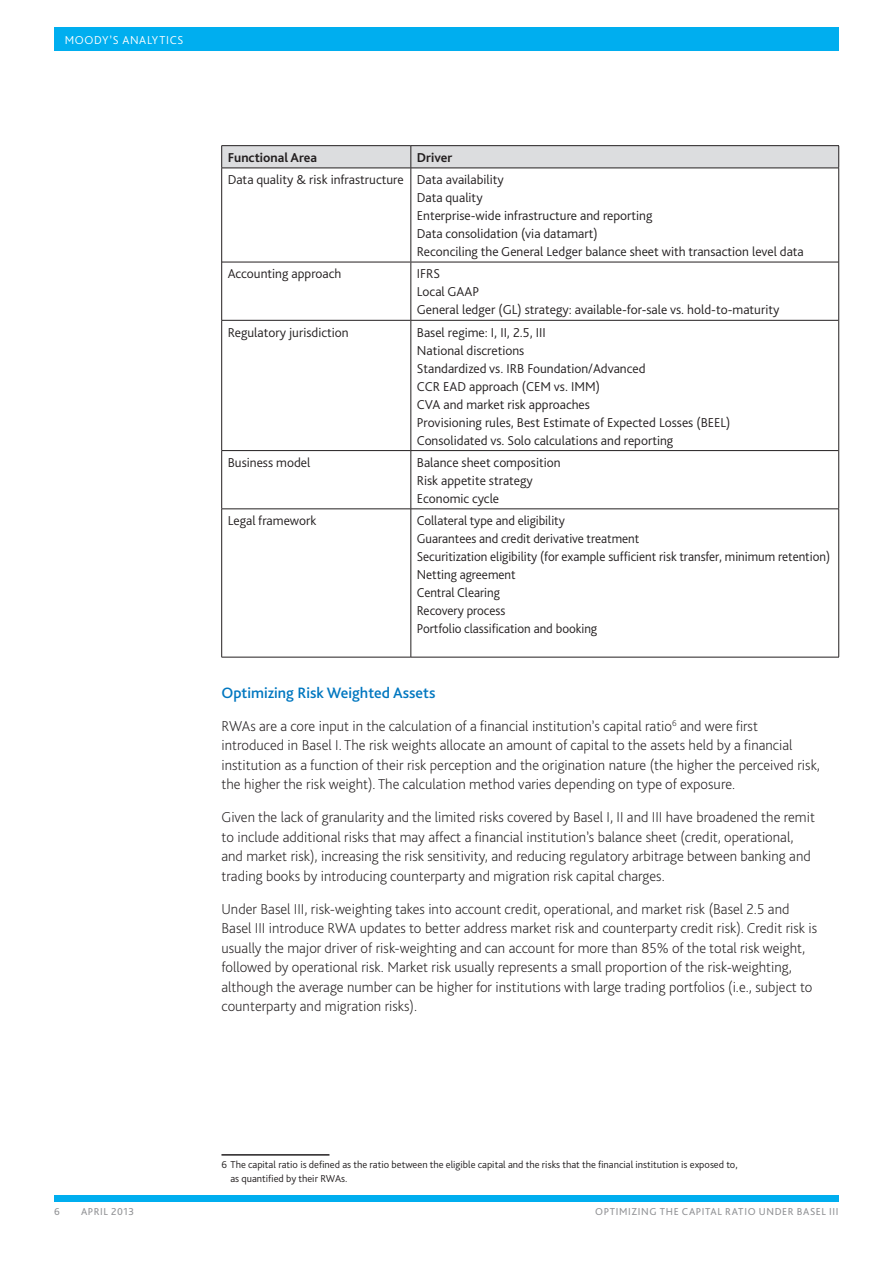
<style>
.page{position:relative;width:893px;height:1263px;background:#fff}
.page>*{position:absolute;margin:0;border:0;box-sizing:border-box;transform-origin:0 0}
.t1{font:500 15.75px "Bliss Pro";color:#0077c0}
.t2{font:200 15px/19.5px "Bliss Pro";color:#231f20}
.t3{font:300 13.5px/18px "Bliss Pro";color:#231f20}
.t4{font:700 13.5px "Bliss Pro";color:#231f20}
.t5{font:300 12px "Bliss Pro";letter-spacing:.055em;color:#fff}
.t6{font:300 10.5px/13.5px "Bliss Pro";color:#231f20}
.t7{font:10.5px "Bliss Pro";letter-spacing:.06em;color:#919295}
</style>
<div class="page">
<div style="left:54px;top:1195px;width:785px;height:6px;background:#00aeef"></div>
<div style="left:54px;top:27px;width:785px;height:24px;background:#00aeef"></div>
<hr style="left:410px;top:168px;width:1px;height:94px;background:#231f20">
<hr style="left:222px;top:262px;width:189px;height:1px;background:#231f20">
<hr style="left:411px;top:262px;width:427px;height:1px;background:#231f20">
<hr style="left:410px;top:262px;width:1px;height:58px;background:#231f20">
<hr style="left:222px;top:320px;width:189px;height:1px;background:#231f20">
<hr style="left:411px;top:320px;width:427px;height:1px;background:#231f20">
<hr style="left:410px;top:321px;width:1px;height:129px;background:#231f20">
<hr style="left:222px;top:450px;width:189px;height:1px;background:#231f20">
<hr style="left:411px;top:450px;width:427px;height:1px;background:#231f20">
<hr style="left:410px;top:451px;width:1px;height:58px;background:#231f20">
<hr style="left:410px;top:509px;width:1px;height:148px;background:#231f20">
<hr style="left:221px;top:145px;width:190px;height:1px;background:#231f20">
<hr style="left:411px;top:145px;width:428px;height:1px;background:#231f20">
<svg style="left:221px;top:146px;width:618px;height:22px"></svg>
<hr style="left:221px;top:168px;width:190px;height:1px;background:#231f20">
<hr style="left:221px;top:168px;width:1px;height:94px;background:#231f20">
<hr style="left:411px;top:168px;width:428px;height:1px;background:#231f20">
<hr style="left:838px;top:168px;width:1px;height:94px;background:#231f20">
<hr style="left:221px;top:262px;width:1px;height:58px;background:#231f20">
<hr style="left:838px;top:262px;width:1px;height:58px;background:#231f20">
<hr style="left:221px;top:320px;width:1px;height:131px;background:#231f20">
<hr style="left:838px;top:320px;width:1px;height:131px;background:#231f20">
<hr style="left:221px;top:451px;width:1px;height:58px;background:#231f20">
<hr style="left:838px;top:451px;width:1px;height:58px;background:#231f20">
<hr style="left:221px;top:509px;width:190px;height:1px;background:#231f20">
<hr style="left:221px;top:509px;width:1px;height:148px;background:#231f20">
<hr style="left:411px;top:509px;width:428px;height:1px;background:#231f20">
<hr style="left:838px;top:509px;width:1px;height:148px;background:#231f20">
<hr style="left:221px;top:657px;width:190px;height:1px;background:#231f20">
<hr style="left:411px;top:657px;width:428px;height:1px;background:#231f20">
<hr style="left:221px;top:1154px;width:108px;height:1px;background:#231f20">
<p class="t5" style="left:65px;top:32px;width:119px">MOODY’S ANALYTICs</p>
<p class="t4" style="left:228px;top:149px;width:91px">Functional Area</p>
<p class="t4" style="left:417px;top:149px;width:37px">Driver</p>
<p class="t3" style="left:417px;top:170px;width:388px;text-indent:-189px">Data quality &amp; risk infrastructure Data availability<br>Data quality<br>Enterprise-wide infrastructure and reporting<br>Data consolidation (via datamart)<br>Reconciling the General Ledger balance sheet with transaction level data</p>
<p class="t3" style="left:228px;top:264px;width:115px">Accounting approach</p>
<p class="t3" style="left:417px;top:264px;width:364px">IFRS<br>Local GAAP<br>General ledger (GL) strategy: available-for-sale vs. hold-to-maturity</p>
<p class="t3" style="left:228px;top:323px;width:122px">Regulatory jurisdiction</p>
<p class="t3" style="left:417px;top:323px;width:315px">Basel regime: I, II, 2.5, III<br>National discretions<br>Standardized vs. IRB Foundation/Advanced<br>CCR EAD approach (CEM vs. IMM)<br>CVA and market risk approaches<br>Provisioning rules, Best Estimate of Expected Losses (BEEL)<br>Consolidated vs. Solo calculations and reporting</p>
<p class="t3" style="left:228px;top:453px;width:84px">Business model</p>
<p class="t3" style="left:417px;top:453px;width:145px">Balance sheet composition<br>Risk appetite strategy<br>Economic cycle</p>
<p class="t3" style="left:228px;top:511px;width:90px">Legal framework</p>
<p class="t3" style="left:417px;top:511px;width:415px">Collateral type and eligibility<br>Guarantees and credit derivative treatment<br>Securitization eligibility (for example sufficient risk transfer, minimum retention)<br>Netting agreement<br>Central Clearing<br>Recovery process<br>Portfolio classification and booking</p>
<p class="t1" style="left:221px;top:683px;width:215px">Optimizing Risk Weighted Assets</p>
<p class="t2" style="left:221px;top:716px;width:600px">RWAs are a core input in the calculation of a financial institution’s capital ratio<sup>6</sup> and were first introduced in Basel I. The risk weights allocate an amount of capital to the assets held by a financial institution as a function of their risk perception and the origination nature (the higher the perceived risk, the higher the risk weight). The calculation method varies depending on type of exposure.</p>
<p class="t2" style="left:221px;top:807px;width:595px">Given the lack of granularity and the limited risks covered by Basel I, II and III have broadened the remit to include additional risks that may affect a financial institution’s balance sheet (credit, operational, and market risk), increasing the risk sensitivity, and reducing regulatory arbitrage between banking and trading books by introducing counterparty and migration risk capital charges.</p>
<p class="t2" style="left:221px;top:899px;width:597px">Under Basel III, risk-weighting takes into account credit, operational, and market risk (Basel 2.5 and Basel III introduce RWA updates to better address market risk and counterparty credit risk). Credit risk is usually the major driver of risk-weighting and can account for more than 85% of the total risk weight, followed by operational risk. Market risk usually represents a small proportion of the risk-weighting, although the average number can be higher for institutions with large trading portfolios (i.e., subject to counterparty and migration risks).</p>
<p class="t6" style="left:230px;top:1158px;width:509px;text-indent:-9px">6 The capital ratio is defined as the ratio between the eligible capital and the risks that the financial institution is exposed to, as quantified by their RWAs.</p>
<p class="t7" style="left:54px;top:1205px;width:7px">6</p>
<p class="t7" style="left:81px;top:1205px;width:55px">APRIL 2013</p>
<p class="t7" style="left:595px;top:1205px;width:238px">OPTIMIZING THE CAPITAL RATIO UNDER BASEL III</p>
</div>
